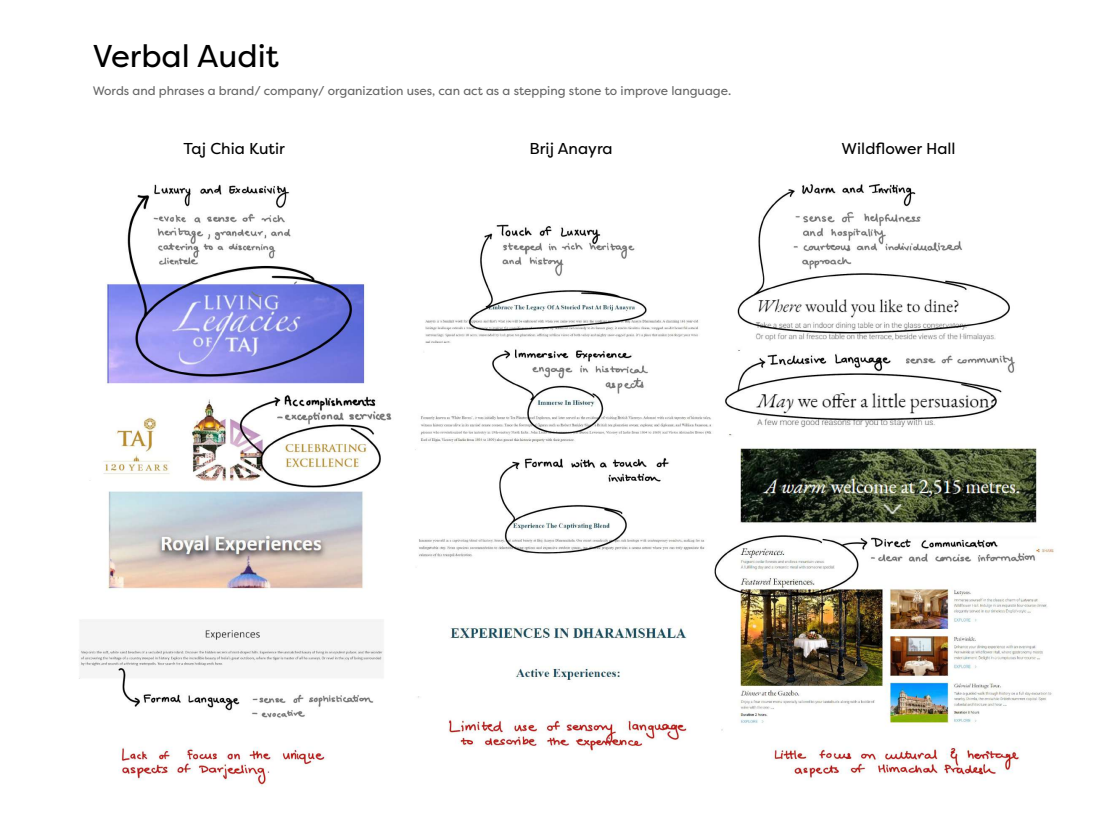
<style>
.page{position:relative;width:1120px;height:840px;background:#fff}
.page>*{position:absolute;margin:0;border:0;box-sizing:border-box;transform-origin:0 0}
.t1{font:31.5px "Filson Pro";color:#000}
.t2{font:15.75px "Filson Pro";color:#000}
.t3{font:12.25px "Filson Pro";color:#666}
</style>
<div class="page">
<img style="left:79px;top:183px;width:975px;height:604px">
<h1 class="t1" style="left:93px;top:35px;width:188px">Verbal Audit</h1>
<p class="t3" style="left:93px;top:82px;width:640px">Words and phrases a brand/ company/ organization uses, can act as a stepping stone to improve language.</p>
<p class="t2" style="left:184px;top:138px;width:103px">Taj Chia Kutir</p>
<p class="t2" style="left:530px;top:138px;width:85px">Brij Anayra</p>
<p class="t2" style="left:842px;top:138px;width:116px">Wildflower Hall</p>
</div>
